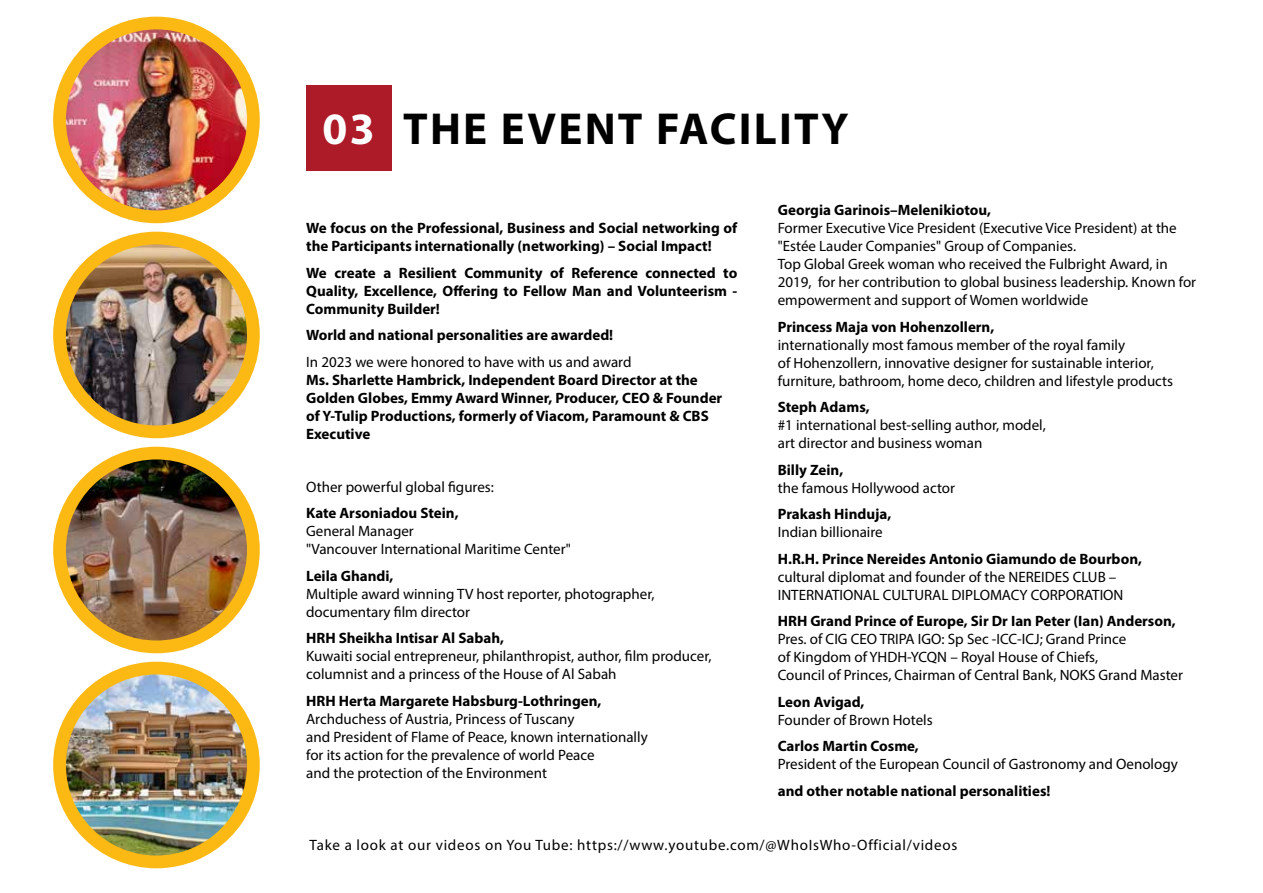
<style>
.page{position:relative;width:1263px;height:893px;background:#fff}
.page>*{position:absolute;margin:0;border:0;box-sizing:border-box;transform-origin:0 0}
.t1{font:700 45px "Myriad Pro";letter-spacing:.05em;color:#000}
.t2{font:700 45px "Myriad Pro";color:#fff}
.t3{font:15px/18px "Myriad Pro";color:#000}
.t4{font:700 15px/18px "Myriad Pro";color:#000}
.t5{font:15px "Myriad Pro";letter-spacing:.05em;color:#000}
</style>
<div class="page">
<div style="left:306px;top:85px;width:85px;height:85px;background:#ad1a28"></div>
<img style="left:60px;top:23px;width:193px;height:194px;border-radius:97px">
<div style="left:53px;top:17px;width:207px;height:206px;border:13px solid #fdb913;border-radius:50%"></div>
<img style="left:60px;top:238px;width:193px;height:194px;border-radius:97px">
<div style="left:53px;top:232px;width:207px;height:206px;border:13px solid #fdb913;border-radius:50%"></div>
<img style="left:60px;top:453px;width:193px;height:194px;border-radius:97px">
<div style="left:53px;top:447px;width:207px;height:206px;border:13px solid #fdb913;border-radius:50%"></div>
<img style="left:60px;top:668px;width:193px;height:194px;border-radius:96px">
<div style="left:53px;top:662px;width:207px;height:206px;border:13px solid #fdb913;border-radius:50%"></div>
<h1 class="t2" style="left:323px;top:100px;width:54px">03</h1>
<h1 class="t1" style="left:403px;top:100px;width:447px">THE EVENT FACILITY</h1>
<p class="t4" style="left:306px;top:219px;width:433px">We focus on the Professional, Business and Social networking of the Participants internationally (networking) – Social Impact!</p>
<p class="t4" style="left:306px;top:263px;width:433px;text-align:justify">We create a Resilient Community of Reference connected to Quality, Excellence, Offering to Fellow Man and Volunteerism - Community Builder!</p>
<p class="t4" style="left:306px;top:326px;width:309px">World and national personalities are awarded!</p>
<p class="t3" style="left:306px;top:352px;width:327px">In 2023 we were honored to have with us and award</p>
<p class="t4" style="left:306px;top:370px;width:418px">Ms. Sharlette Hambrick, Independent Board Director at the Golden Globes, Emmy Award Winner, Producer, CEO &amp; Founder of Y-Tulip Productions, formerly of Viacom, Paramount &amp; CBS Executive</p>
<p class="t3" style="left:306px;top:477px;width:189px">Other powerful global figures:</p>
<p class="t4" style="left:306px;top:504px;width:154px">Kate Arsoniadou Stein,</p>
<p class="t3" style="left:306px;top:522px;width:266px">General Manager<br>"Vancouver International Maritime Center"</p>
<p class="t4" style="left:306px;top:566px;width:89px">Leila Ghandi,</p>
<p class="t3" style="left:306px;top:584px;width:350px">Multiple award winning TV host reporter, photographer, documentary film director</p>
<p class="t4" style="left:306px;top:629px;width:199px">HRH Sheikha Intisar Al Sabah,</p>
<p class="t3" style="left:306px;top:647px;width:407px">Kuwaiti social entrepreneur, philanthropist, author, film producer, columnist and a princess of the House of Al Sabah</p>
<p class="t4" style="left:306px;top:691px;width:297px">HRH Herta Margarete Habsburg-Lothringen,</p>
<p class="t3" style="left:306px;top:709px;width:343px">Archduchess of Austria, Princess of Tuscany<br>and President of Flame of Peace, known internationally for its action for the prevalence of world Peace<br>and the protection of the Environment</p>
<p class="t4" style="left:778px;top:201px;width:215px">Georgia Garinois–Melenikiotou,</p>
<p class="t3" style="left:778px;top:219px;width:420px">Former Executive Vice President (Executive Vice President) at the "Estée Lauder Companies" Group of Companies.<br>Top Global Greek woman who received the Fulbright Award, in 2019, for her contribution to global business leadership. Known for empowerment and support of Women worldwide</p>
<p class="t4" style="left:778px;top:317px;width:218px">Princess Maja von Hohenzollern,</p>
<p class="t3" style="left:778px;top:335px;width:397px">internationally most famous member of the royal family<br>of Hohenzollern, innovative designer for sustainable interior, furniture, bathroom, home deco, children and lifestyle products</p>
<p class="t4" style="left:778px;top:398px;width:93px">Steph Adams,</p>
<p class="t3" style="left:778px;top:416px;width:269px">#1 international best-selling author, model, art director and business woman</p>
<p class="t4" style="left:778px;top:460px;width:67px">Billy Zein,</p>
<p class="t3" style="left:778px;top:478px;width:179px">the famous Hollywood actor</p>
<p class="t4" style="left:778px;top:505px;width:115px">Prakash Hinduja,</p>
<p class="t3" style="left:778px;top:523px;width:106px">Indian billionaire</p>
<p class="t4" style="left:778px;top:549px;width:366px">H.R.H. Prince Nereides Antonio Giamundo de Bourbon,</p>
<p class="t3" style="left:778px;top:567px;width:347px">cultural diplomat and founder of the NEREIDES CLUB –<br>INTERNATIONAL CULTURAL DIPLOMACY CORPORATION</p>
<p class="t4" style="left:778px;top:612px;width:400px">HRH Grand Prince of Europe, Sir Dr Ian Peter (Ian) Anderson,</p>
<p class="t3" style="left:778px;top:630px;width:407px">Pres. of CIG CEO TRIPA IGO: Sp Sec -ICC-ICJ; Grand Prince<br>of Kingdom of YHDH-YCQN – Royal House of Chiefs,<br>Council of Princes, Chairman of Central Bank, NOKS Grand Master</p>
<p class="t4" style="left:778px;top:692px;width:88px">Leon Avigad,</p>
<p class="t3" style="left:778px;top:710px;width:156px">Founder of Brown Hotels</p>
<p class="t4" style="left:778px;top:737px;width:143px">Carlos Martin Cosme,</p>
<p class="t3" style="left:778px;top:755px;width:401px">President of the European Council of Gastronomy and Oenology</p>
<p class="t4" style="left:778px;top:781px;width:274px">and other notable national personalities!</p>
<p class="t5" style="left:309px;top:836px;width:649px">Take a look at our videos on You Tube: https://www.youtube.com/@WhoIsWho-Official/videos</p>
</div>
